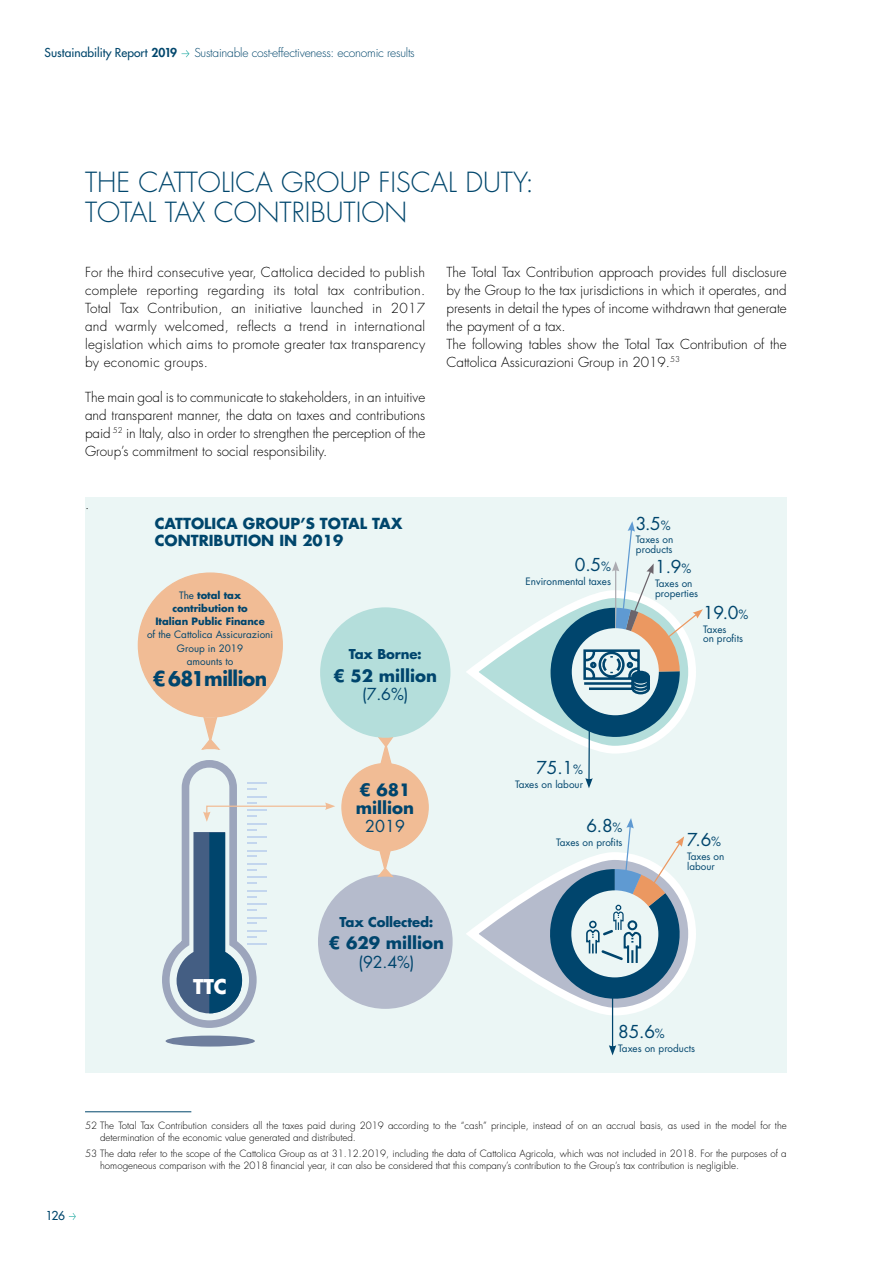
<style>
.page{position:relative;width:893px;height:1263px;background:#fff}
.page>*{position:absolute;margin:0;border:0;box-sizing:border-box;transform-origin:0 0}
.t1{font:300 27px/30px "Futura Std";color:#00466c}
.t2{font:700 19.8px "Futura Std";letter-spacing:-.03em;color:#00456d;scale:.95 1}
.t3{font:700 19.8px "Futura Std";color:#fff}
.t4{font:17.4px "Futura Std";color:#00456d}
.t5{font:700 16.5px/18.1px "Futura Std";color:#00456d}
.t6{font:16.05px "Futura Std";color:#00456d}
.t7{font:700 14.85px/17.4px "Futura Std";color:#00466c}
.t8{font:300 13.5px/18px "Futura Std";color:#000;text-align:justify}
.t9{font:700 13.2px "Futura Std";letter-spacing:-.01em;color:#00456d}
.t10{font:300 12px "Futura Std";letter-spacing:-.02em;color:#00466c}
.t11{font:500 12px "Futura Std";color:#00466c}
.t12{font:9.9px/9.9px "Futura Std";color:#00456d}
.t13{font:700 9.9px/13px "Futura Std";color:#00456d;text-align:center}
.t14{font:300 9.75px/12px "Futura Std";color:#000}
.s1{font-weight:800}
.s2{font-weight:400}
.s3{font-size:12.45px}
</style>
<div class="page">
<hr style="left:85px;top:1111px;width:106px;height:1px;background:#00466c">
<div style="left:85px;top:497px;width:702px;height:576px;background:#ebf6f5"></div>
<svg style="left:472px;top:594px;width:220px;height:156px"></svg>
<div style="left:468px;top:590px;width:228px;height:163px;border:8px solid #fff;border-radius:78px"></div>
<svg style="left:472px;top:856px;width:220px;height:155px"></svg>
<div style="left:468px;top:852px;width:228px;height:163px;border:8px solid #fff;border-radius:78px"></div>
<div style="left:320px;top:876px;width:130px;height:131px;background:#b5bbcc;border-radius:50%"></div>
<div style="left:318px;top:874px;width:135px;height:135px;border:4px solid #b5bbcc;border-radius:50%"></div>
<div style="left:166px;top:1035px;width:89px;height:11px;background:#6e7e9d;border-radius:50%"></div>
<div style="left:138px;top:573px;width:144px;height:144px;background:#f1bc95;border-radius:50%"></div>
<svg style="left:162px;top:716px;width:173px;height:312px"></svg>
<div style="left:342px;top:763px;width:86px;height:88px;background:#f1bc95;border-radius:50%"></div>
<svg style="left:376px;top:850px;width:19px;height:28px"></svg>
<svg style="left:376px;top:737px;width:18px;height:27px"></svg>
<hr style="left:612px;top:984px;width:1px;height:63px;background:#00456d">
<svg style="left:609px;top:1045px;width:7px;height:10px"></svg>
<hr style="left:588px;top:718px;width:2px;height:62px;background:#00456d">
<svg style="left:585px;top:778px;width:8px;height:10px"></svg>
<svg style="left:550px;top:521px;width:153px;height:216px"></svg>
<div style="left:633px;top:673px;width:16px;height:8px;background:#00456d;border-radius:50%"></div>
<div style="left:633px;top:673px;width:16px;height:9px;border:1px solid #00456d;border-radius:50%"></div>
<svg style="left:542px;top:818px;width:146px;height:189px"></svg>
<div style="left:320px;top:607px;width:130px;height:131px;background:#b4dedb;border-radius:50%"></div>
<svg style="left:69px;top:1213px;width:7px;height:7px"></svg>
<svg style="left:182px;top:50px;width:7px;height:7px"></svg>
<p class="t11" style="left:45px;top:45px;width:134px">Sustainability Report <span class="s1">2019</span></p>
<p class="t10" style="left:194px;top:46px;width:222px">Sustainable cost-effectiveness: economic results</p>
<h1 class="t1" style="left:85px;top:168px;width:450px">THE CATTOLICA GROUP FISCAL DUTY:<br>TOTAL TAX CONTRIBUTION</h1>
<p class="t8" style="left:85px;top:263px;width:342px">For the third consecutive year, Cattolica decided to publish complete reporting regarding its total tax contribution.<br>Total Tax Contribution, an initiative launched in 2017 and warmly welcomed, reflects a trend in international legislation which aims to promote greater tax transparency by economic groups.</p>
<p class="t8" style="left:85px;top:388px;width:342px">The main goal is to communicate to stakeholders, in an intuitive and transparent manner, the data on taxes and contributions paid <sup>52</sup> in Italy, also in order to strengthen the perception of the Group’s commitment to social responsibility.</p>
<p class="t8" style="left:446px;top:263px;width:342px;text-align:left">The Total Tax Contribution approach provides full disclosure by the Group to the tax jurisdictions in which it operates, and presents in detail the types of income withdrawn that generate the payment of a tax.<br>The following tables show the Total Tax Contribution of the Cattolica Assicurazioni Group in 2019.<sup>53</sup></p>
<p class="t8" style="left:85px;top:495px;width:6px">.</p>
<p class="t7" style="left:155px;top:514px;width:249px">CATTOLICA GROUP’S TOTAL TAX<br>CONTRIBUTION IN 2019</p>
<p class="t13" style="left:155px;top:589px;width:111px"><span class="s2">The</span> total tax contribution to<br>Italian Public Finance</p>
<p class="t12" style="left:147px;top:628px;width:128px;line-height:13px;text-align:center">of the Cattolica Assicurazioni<br>Group in 2019<br>amounts to</p>
<h2 class="t2" style="left:153px;top:665px;width:122px">€681million</h2>
<p class="t9" style="left:349px;top:645px;width:75px">Tax Borne:</p>
<p class="t5" style="left:333px;top:666px;width:105px">€ 52 million</p>
<p class="t6" style="left:362px;top:684px;width:48px">(7.6%)</p>
<p class="t4" style="left:575px;top:554px;width:38px">0.5<span class="s3">%</span></p>
<p class="t12" style="left:526px;top:576px;width:87px">Environmental taxes</p>
<p class="t4" style="left:636px;top:512px;width:36px">3.5<span class="s3">%</span></p>
<p class="t12" style="left:636px;top:535px;width:39px">Taxes on products</p>
<p class="t4" style="left:655px;top:556px;width:38px">1.9<span class="s3">%</span></p>
<p class="t12" style="left:655px;top:579px;width:45px">Taxes on properties</p>
<p class="t4" style="left:703px;top:601px;width:47px">19.0<span class="s3">%</span></p>
<p class="t12" style="left:703px;top:624px;width:41px">Taxes<br>on profits</p>
<p class="t4" style="left:536px;top:756px;width:48px">75.1<span class="s3">%</span></p>
<p class="t12" style="left:515px;top:779px;width:69px">Taxes on labour</p>
<p class="t5" style="left:356px;top:780px;width:60px">€ 681 million</p>
<p class="t6" style="left:365px;top:816px;width:41px">2019</p>
<p class="t4" style="left:586px;top:815px;width:38px">6.8<span class="s3">%</span></p>
<p class="t12" style="left:556px;top:837px;width:68px">Taxes on profits</p>
<p class="t4" style="left:687px;top:828px;width:35px">7.6<span class="s3">%</span></p>
<p class="t12" style="left:687px;top:851px;width:39px">Taxes on labour</p>
<h2 class="t3" style="left:193px;top:973px;width:35px">TTC</h2>
<p class="t9" style="left:340px;top:913px;width:95px">Tax Collected:</p>
<p class="t5" style="left:329px;top:934px;width:117px">€ 629 million</p>
<p class="t6" style="left:359px;top:951px;width:57px">(92.4%)</p>
<p class="t4" style="left:618px;top:1021px;width:48px">85.6<span class="s3">%</span></p>
<p class="t12" style="left:618px;top:1043px;width:78px">Taxes on products</p>
<p class="t11" style="left:46px;top:1208px;width:21px">126</p>
<p class="t14" style="left:100px;top:1120px;width:688px;text-indent:-15px">52 The Total Tax Contribution considers all the taxes paid during 2019 according to the “cash” principle, instead of on an accrual basis, as used in the model for the determination of the economic value generated and distributed.</p>
<p class="t14" style="left:100px;top:1148px;width:688px;text-indent:-15px">53 The data refer to the scope of the Cattolica Group as at 31.12.2019, including the data of Cattolica Agricola, which was not included in 2018. For the purposes of a homogeneous comparison with the 2018 financial year, it can also be considered that this company’s contribution to the Group’s tax contribution is negligible.</p>
</div>
